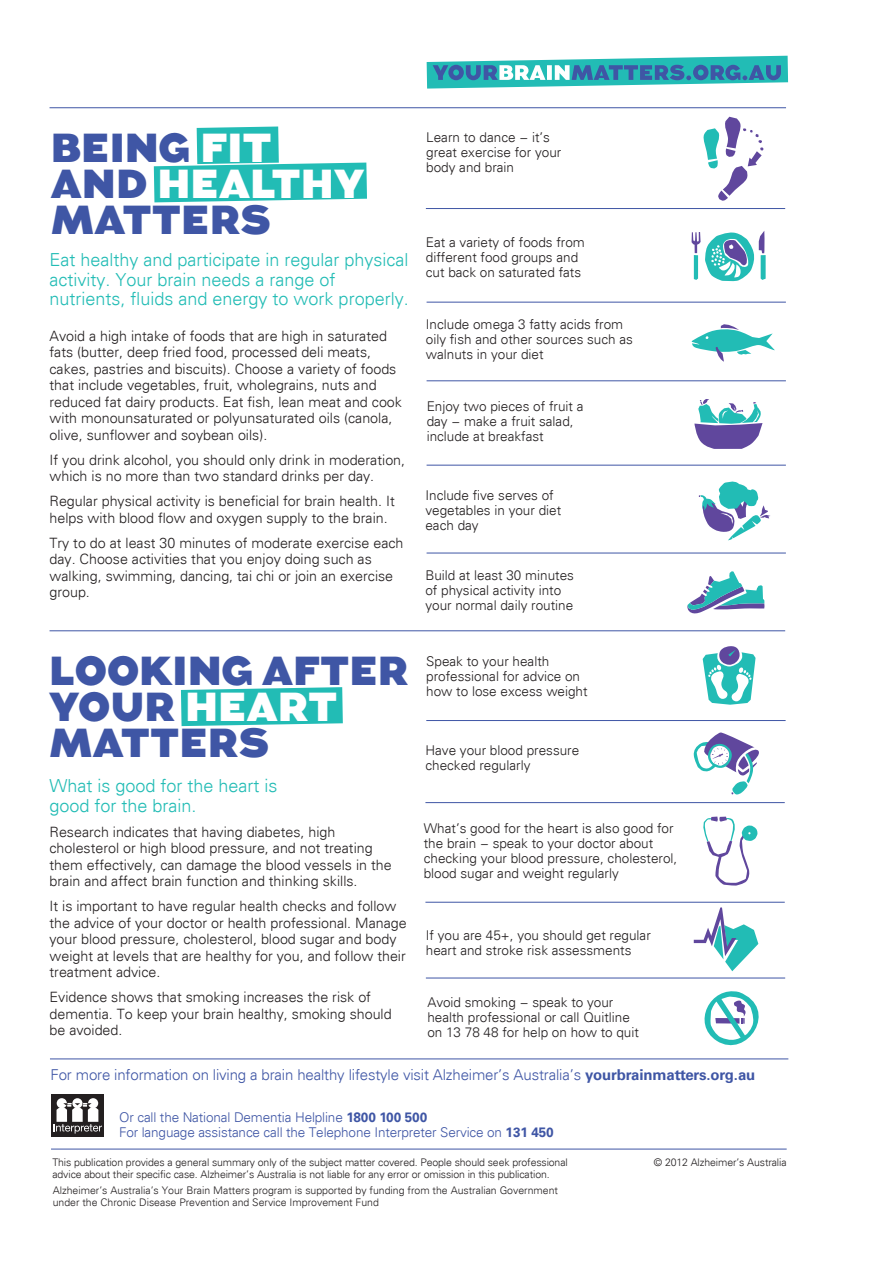
<style>
.page{position:relative;width:893px;height:1263px;background:#fff}
.page>*{position:absolute;margin:0;border:0;box-sizing:border-box;transform-origin:0 0}
.t1{font:900 40.5px/36px "Augustus";color:#3f56a5}
.t2{font:300 18px/19.5px "Univers";color:#22bcb5}
.t3{font:300 15px "Univers";letter-spacing:-.01em;color:#3f56a5}
.t4{font:300 14.25px/16.5px "Univers";color:#231f20}
.t5{font:300 13.5px/15px "Univers";color:#231f20}
.t6{font:300 13.5px/15px "Univers";letter-spacing:-.01em;color:#3f56a5}
.t7{font:300 10.5px/12px "Univers";letter-spacing:-.01em;color:#231f20}
.s1{color:#fff}
.s2{font-family:"Univers LT Std";font-weight:700}
</style>
<div class="page">
<hr style="left:51px;top:1149px;width:736px;height:1px;background:#3f56a5">
<div style="left:51px;top:1094px;width:53px;height:43px;background:#231f20"></div>
<div style="left:88px;top:1098px;width:10px;height:10px;background:#fff;border-radius:50%"></div>
<div style="left:57px;top:1098px;width:10px;height:10px;background:#fff;border-radius:50%"></div>
<div style="left:72px;top:1098px;width:11px;height:10px;background:#fff;border-radius:50%"></div>
<svg style="left:54px;top:1103px;width:48px;height:30px"></svg>
<hr style="left:50px;top:107px;width:736px;height:1px;background:#3f56a5">
<hr style="left:426px;top:208px;width:359px;height:1px;background:#3f56a5">
<hr style="left:426px;top:720px;width:360px;height:1px;background:#3f56a5">
<hr style="left:427px;top:302px;width:359px;height:1px;background:#3f56a5">
<hr style="left:425px;top:802px;width:360px;height:1px;background:#3f56a5">
<hr style="left:427px;top:380px;width:359px;height:1px;background:#3f56a5">
<hr style="left:425px;top:902px;width:360px;height:1px;background:#3f56a5">
<hr style="left:426px;top:978px;width:359px;height:1px;background:#3f56a5">
<hr style="left:427px;top:465px;width:359px;height:1px;background:#3f56a5">
<hr style="left:50px;top:1058px;width:738px;height:1px;background:#3f56a5">
<hr style="left:427px;top:553px;width:359px;height:1px;background:#3f56a5">
<hr style="left:50px;top:630px;width:735px;height:1px;background:#3f56a5">
<svg style="left:704px;top:117px;width:59px;height:84px"></svg>
<svg style="left:692px;top:324px;width:83px;height:38px"></svg>
<svg style="left:692px;top:231px;width:74px;height:50px"></svg>
<svg style="left:694px;top:399px;width:68px;height:50px"></svg>
<svg style="left:699px;top:482px;width:71px;height:58px"></svg>
<svg style="left:687px;top:571px;width:77px;height:42px"></svg>
<svg style="left:694px;top:732px;width:65px;height:62px"></svg>
<svg style="left:703px;top:646px;width:52px;height:59px"></svg>
<svg style="left:704px;top:991px;width:55px;height:54px"></svg>
<svg style="left:703px;top:816px;width:54px;height:69px"></svg>
<svg style="left:427px;top:56px;width:361px;height:33px"></svg>
<svg style="left:181px;top:687px;width:162px;height:39px;background:#33c1ba"></svg>
<svg style="left:154px;top:126px;width:213px;height:76px"></svg>
<svg style="left:694px;top:907px;width:64px;height:64px"></svg>
<h1 class="t1" style="left:51px;top:130px;width:315px">BEING <span class="s1">FIT<br></span>AND <span class="s1">HEALTHY<br></span>MATTERS</h1>
<p class="t2" style="left:50px;top:250px;width:361px">Eat healthy and participate in regular physical activity. Your brain needs a range of nutrients, fluids and energy to work properly.</p>
<p class="t4" style="left:50px;top:327px;width:354px">Avoid a high intake of foods that are high in saturated fats (butter, deep fried food, processed deli meats, cakes, pastries and biscuits). Choose a variety of foods that include vegetables, fruit, wholegrains, nuts and reduced fat dairy products. Eat fish, lean meat and cook with monounsaturated or polyunsaturated oils (canola, olive, sunflower and soybean oils).</p>
<p class="t4" style="left:50px;top:451px;width:357px">If you drink alcohol, you should only drink in moderation, which is no more than two standard drinks per day.</p>
<p class="t4" style="left:50px;top:493px;width:347px">Regular physical activity is beneficial for brain health. It helps with blood flow and oxygen supply to the brain.</p>
<p class="t4" style="left:50px;top:534px;width:355px">Try to do at least 30 minutes of moderate exercise each day. Choose activities that you enjoy doing such as walking, swimming, dancing, tai chi or join an exercise group.</p>
<p class="t5" style="left:426px;top:129px;width:137px">Learn to dance − it’s great exercise for your body and brain</p>
<p class="t5" style="left:426px;top:235px;width:161px">Eat a variety of foods from different food groups and cut back on saturated fats</p>
<p class="t5" style="left:426px;top:317px;width:209px">Include omega 3 fatty acids from oily fish and other sources such as walnuts in your diet</p>
<p class="t5" style="left:427px;top:399px;width:158px">Enjoy two pieces of fruit a day − make a fruit salad, include at breakfast</p>
<p class="t5" style="left:425px;top:488px;width:137px">Include five serves of vegetables in your diet each day</p>
<p class="t5" style="left:425px;top:568px;width:150px">Build at least 30 minutes of physical activity into your normal daily routine</p>
<h1 class="t1" style="left:49px;top:653px;width:361px">LOOKING AFTER<br>YOUR <span class="s1">HEART<br></span>MATTERS</h1>
<p class="t2" style="left:50px;top:776px;width:230px">What is good for the heart is good for the brain.</p>
<p class="t4" style="left:50px;top:824px;width:344px">Research indicates that having diabetes, high cholesterol or high blood pressure, and not treating them effectively, can damage the blood vessels in the brain and affect brain function and thinking skills.</p>
<p class="t4" style="left:50px;top:898px;width:359px">It is important to have regular health checks and follow the advice of your doctor or health professional. Manage your blood pressure, cholesterol, blood sugar and body weight at levels that are healthy for you, and follow their treatment advice.</p>
<p class="t4" style="left:50px;top:989px;width:344px">Evidence shows that smoking increases the risk of dementia. To keep your brain healthy, smoking should be avoided.</p>
<p class="t5" style="left:426px;top:654px;width:163px">Speak to your health professional for advice on how to lose excess weight</p>
<p class="t5" style="left:425px;top:743px;width:155px">Have your blood pressure checked regularly</p>
<p class="t5" style="left:424px;top:821px;width:255px">What’s good for the heart is also good for the brain − speak to your doctor about checking your blood pressure, cholesterol, blood sugar and weight regularly</p>
<p class="t5" style="left:426px;top:927px;width:227px">If you are 45+, you should get regular heart and stroke risk assessments</p>
<p class="t5" style="left:427px;top:995px;width:213px">Avoid smoking − speak to your health professional or call Quitline on 13 78 48 for help on how to quit</p>
<p class="t3" style="left:51px;top:1066px;width:706px">For more information on living a brain healthy lifestyle visit Alzheimer’s Australia’s <span class="s2">yourbrainmatters.org.au</span></p>
<p class="t6" style="left:119px;top:1110px;width:436px">Or call the National Dementia Helpline <span class="s2">1800 100 500<br></span>For language assistance call the Telephone Interpreter Service on <span class="s2">131 450</span></p>
<p class="t7" style="left:52px;top:1157px;width:517px">This publication provides a general summary only of the subject matter covered. People should seek professional advice about their specific case. Alzheimer’s Australia is not liable for any error or omission in this publication.</p>
<p class="t7" style="left:654px;top:1157px;width:134px">© 2012 Alzheimer’s Australia</p>
<p class="t7" style="left:53px;top:1185px;width:507px">Alzheimer’s Australia’s Your Brain Matters program is supported by funding from the Australian Government under the Chronic Disease Prevention and Service Improvement Fund</p>
</div>
